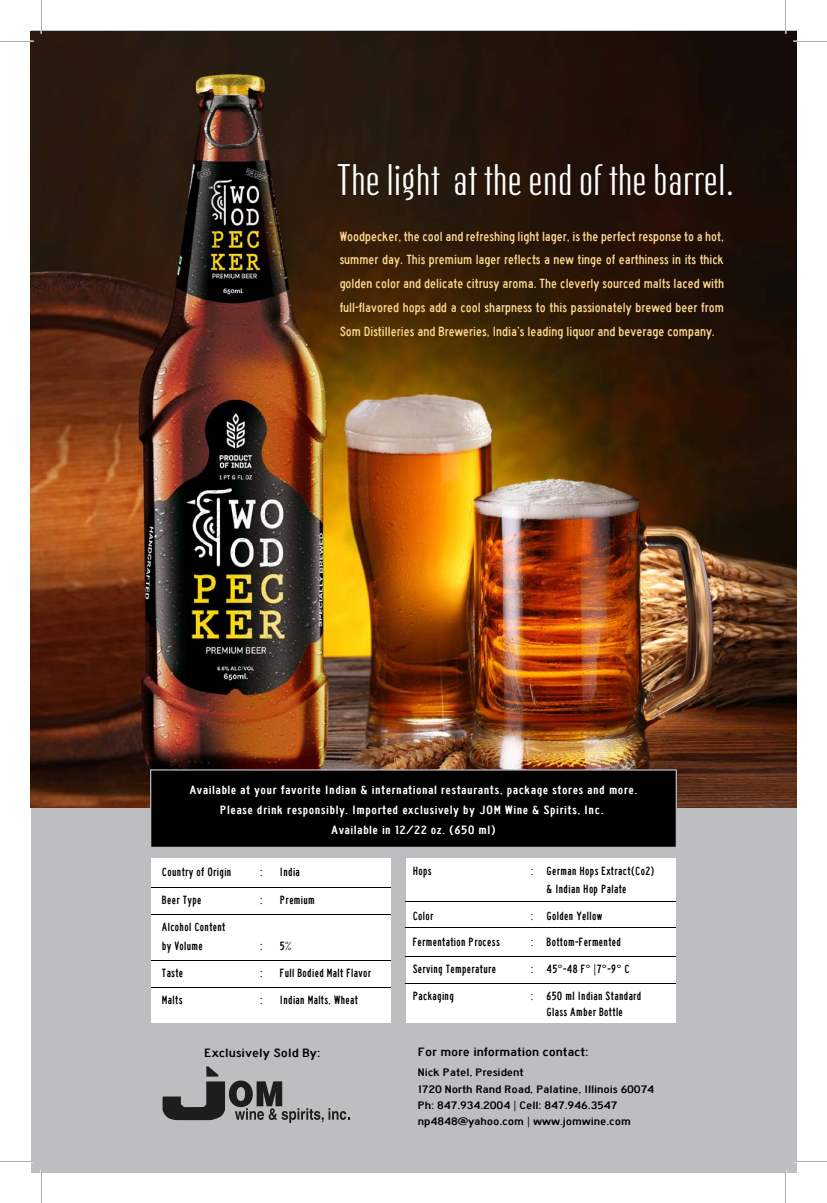
<style>
.page{position:relative;width:827px;height:1203px;background:#fff}
.page>*{position:absolute;margin:0;border:0;box-sizing:border-box;transform-origin:0 0}
.t1{font:39px "Mager";letter-spacing:-.025em;color:#fff}
.t2{font:13.75px/23.8px "Highway Gothic Narrow";color:#ffd990;text-align:justify}
.t3{font:12.5px/20px "Highway Gothic Condensed";letter-spacing:.025em;color:#fff;text-align:center;scale:1.39 1}
.t4{font:12.5px "Highway Gothic Narrow";letter-spacing:-.01em;color:#000;scale:1.31 1}
.t5{font:12.38px/18.6px "Highway Gothic Condensed";letter-spacing:.025em;color:#000;scale:1.1 1}
.t6{font:11.25px/16.2px "Highway Gothic Narrow";letter-spacing:-.01em;color:#000;scale:1.31 1}
</style>
<div class="page">
<div style="left:31px;top:31px;width:766px;height:1141px;background:#bcbec0"></div>
<img style="left:31px;top:31px;width:765px;height:776px">
<div style="left:151px;top:857px;width:239px;height:165px;background:#fff"></div>
<div style="left:406px;top:857px;width:269px;height:165px;background:#fff"></div>
<hr style="left:151px;top:887px;width:240px;height:1px;background:#000">
<hr style="left:151px;top:914px;width:240px;height:1px;background:#000">
<hr style="left:151px;top:960px;width:240px;height:1px;background:#000">
<hr style="left:151px;top:987px;width:240px;height:1px;background:#000">
<hr style="left:406px;top:900px;width:270px;height:1px;background:#000">
<hr style="left:406px;top:927px;width:270px;height:1px;background:#000">
<hr style="left:406px;top:955px;width:270px;height:1px;background:#000">
<hr style="left:406px;top:983px;width:270px;height:1px;background:#000">
<div style="left:150px;top:769px;width:527px;height:78px;background:#000"></div>
<svg style="left:162px;top:1066px;width:187px;height:56px"></svg>
<hr style="left:40px;top:0;width:2px;height:34px;background:#fff">
<hr style="left:793px;top:40px;width:34px;height:2px;background:#fff">
<hr style="left:0;top:40px;width:34px;height:2px;background:#fff">
<hr style="left:793px;top:1160px;width:34px;height:2px;background:#fff">
<hr style="left:0;top:1160px;width:34px;height:2px;background:#fff">
<hr style="left:40px;top:1169px;width:2px;height:33px;background:#fff">
<hr style="left:785px;top:0;width:1px;height:34px;background:#000">
<hr style="left:41px;top:0;width:1px;height:34px;background:#000">
<hr style="left:793px;top:41px;width:34px;height:1px;background:#000">
<hr style="left:0;top:41px;width:34px;height:1px;background:#000">
<hr style="left:793px;top:1161px;width:34px;height:1px;background:#000">
<hr style="left:0;top:1161px;width:34px;height:1px;background:#000">
<hr style="left:785px;top:1169px;width:1px;height:33px;background:#000">
<hr style="left:41px;top:1169px;width:1px;height:33px;background:#000">
<h1 class="t1" style="left:336px;top:158px;width:400px">The light at the end of the barrel.</h1>
<p class="t2" style="left:340px;top:224px;width:386px">Woodpecker, the cool and refreshing light lager, is the perfect response to a hot, summer day. This premium lager reflects a new tinge of earthiness in its thick golden color and delicate citrusy aroma. The cleverly sourced malts laced with full-flavored hops add a cool sharpness to this passionately brewed beer from Som Distilleries and Breweries, India’s leading liquor and beverage company.</p>
<p class="t3" style="left:189px;top:780px;width:324px">Available at your favorite Indian &amp; international restaurants, package stores and more.<br>Please drink responsibly. Imported exclusively by JOM Wine &amp; Spirits, Inc.<br>Available in 12/22 oz. (650 ml)</p>
<p class="t5" style="left:162px;top:863px;width:65px">Country of Origin</p>
<p class="t5" style="left:260px;top:863px;width:4px">:</p>
<p class="t5" style="left:280px;top:863px;width:20px">India</p>
<p class="t5" style="left:162px;top:890px;width:37px">Beer Type</p>
<p class="t5" style="left:260px;top:890px;width:4px">:</p>
<p class="t5" style="left:280px;top:890px;width:33px">Premium</p>
<p class="t5" style="left:162px;top:917px;width:59px">Alcohol Content by Volume</p>
<p class="t5" style="left:260px;top:936px;width:4px">:</p>
<p class="t5" style="left:280px;top:936px;width:12px">5%</p>
<p class="t5" style="left:162px;top:963px;width:21px">Taste</p>
<p class="t5" style="left:260px;top:963px;width:4px">:</p>
<p class="t5" style="left:280px;top:963px;width:84px">Full Bodied Malt Flavor</p>
<p class="t5" style="left:162px;top:990px;width:20px">Malts</p>
<p class="t5" style="left:260px;top:990px;width:4px">:</p>
<p class="t5" style="left:280px;top:990px;width:72px">Indian Malts, Wheat</p>
<p class="t5" style="left:412px;top:861px;width:19px">Hops</p>
<p class="t5" style="left:546px;top:861px;width:100px;text-indent:-16px">: German Hops Extract(Co2) &amp; Indian Hop Palate</p>
<p class="t5" style="left:412px;top:906px;width:20px">Color</p>
<p class="t5" style="left:530px;top:906px;width:67px">: Golden Yellow</p>
<p class="t5" style="left:412px;top:933px;width:81px">Fermentation Process</p>
<p class="t5" style="left:530px;top:933px;width:84px">: Bottom-Fermented</p>
<p class="t5" style="left:412px;top:959px;width:77px">Serving Temperature</p>
<p class="t5" style="left:530px;top:959px;width:92px">: 45°-48 F° |7°-9° C</p>
<p class="t5" style="left:412px;top:986px;width:39px">Packaging</p>
<p class="t5" style="left:530px;top:987px;width:102px;line-height:16.1px;text-align:center">: 650 ml Indian Standard<br>Glass Amber Bottle</p>
<p class="t4" style="left:204px;top:1046px;width:90px">Exclusively Sold By:</p>
<p class="t4" style="left:418px;top:1045px;width:132px">For more information contact:</p>
<p class="t6" style="left:418px;top:1064px;width:182px">Nick Patel, President<br>1720 North Rand Road, Palatine, Illinois 60074<br>Ph: 847.934.2004 | Cell: 847.946.3547 np4848@yahoo.com | www.jomwine.com</p>
</div>
